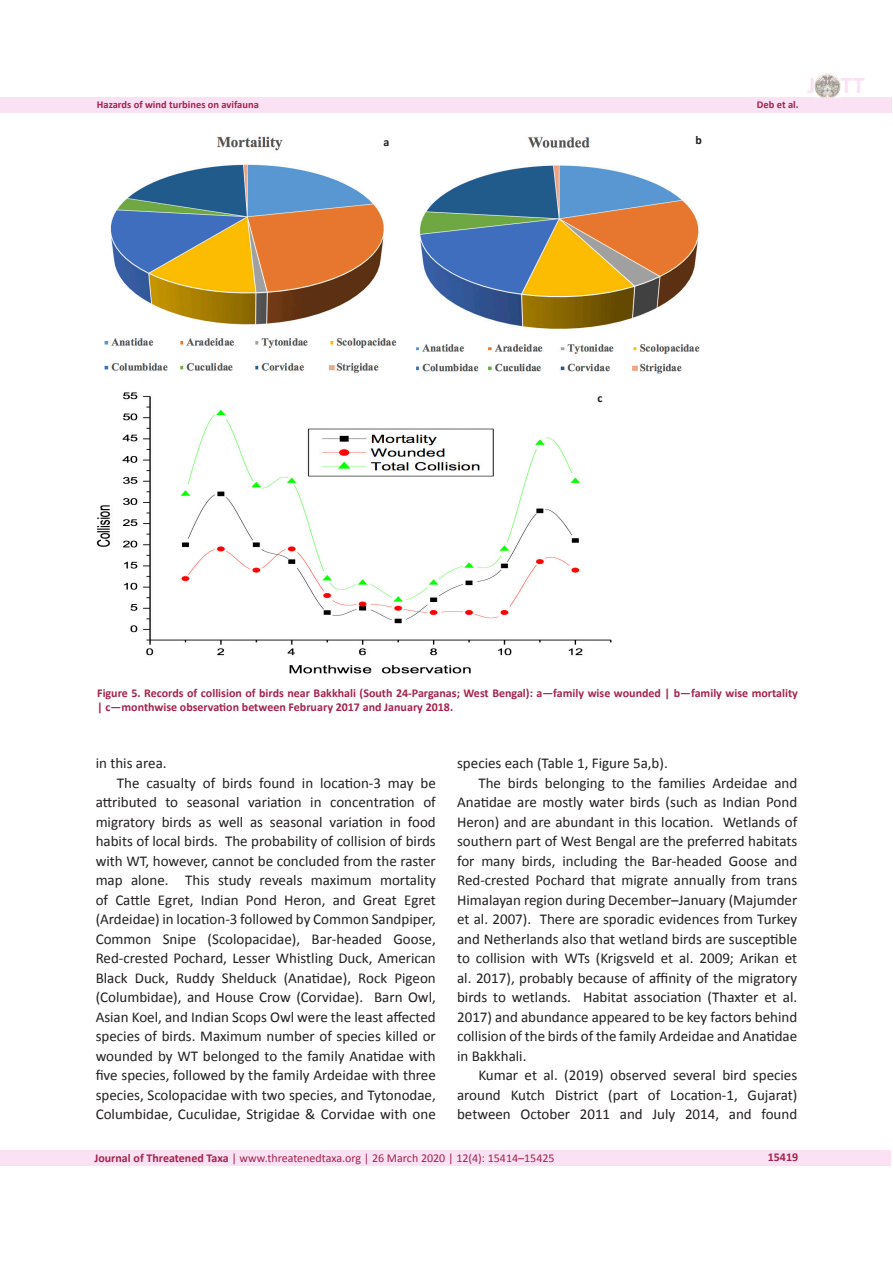
<style>
.page{position:relative;width:893px;height:1263px;background:#fff}
.page>*{position:absolute;margin:0;border:0;box-sizing:border-box;transform-origin:0 0}
.t1{font:24px "Calibri Bold 2";color:#fbe1f4}
.t2{font:15px/19.5px "Calibri";color:#231f20;text-align:justify}
.t3{font:700 12px/14.4px "Calibri";color:#a5234c}
.t4{font:12px "Calibri 2";color:#a5234c}
.t5{font:12px "Calibri Bold 2";color:#231f20}
.t6{font:10.5px "Calibri Bold 2";color:#a5234c}
.s1{font-family:"Calibri Bold 2"}
</style>
<div class="page">
<div style="left:1px;top:97px;width:891px;height:15px;background:#fbe1f4"></div>
<div style="left:0;top:1150px;width:891px;height:16px;background:#fbe1f4"></div>
<img style="left:815px;top:73px;width:25px;height:24px">
<img style="left:96px;top:392px;width:516px;height:282px">
<img style="left:104px;top:136px;width:293px;height:237px">
<img style="left:416px;top:137px;width:284px;height:237px">
<p class="t6" style="left:97px;top:98px;width:163px">Hazards of wind turbines on avifauna</p>
<p class="t6" style="left:757px;top:98px;width:43px">Deb et al.</p>
<h1 class="t1" style="left:808px;top:70px;width:59px">J TT</h1>
<p class="t5" style="left:383px;top:135px;width:7px">a</p>
<p class="t5" style="left:696px;top:132px;width:8px">b</p>
<p class="t5" style="left:597px;top:391px;width:7px">c</p>
<p class="t3" style="left:97px;top:686px;width:702px">Figure 5. Records of collision of birds near Bakkhali (South 24-Parganas; West Bengal): a—family wise wounded | b—family wise mortality | c—monthwise observation between February 2017 and January 2018.</p>
<p class="t2" style="left:96px;top:753px;width:72px">in this area.</p>
<p class="t2" style="left:96px;top:773px;width:342px;text-indent:21px">The casualty of birds found in location-3 may be attributed to seasonal variation in concentration of migratory birds as well as seasonal variation in food habits of local birds. The probability of collision of birds with WT, however, cannot be concluded from the raster map alone. This study reveals maximum mortality of Cattle Egret, Indian Pond Heron, and Great Egret (Ardeidae) in location-3 followed by Common Sandpiper, Common Snipe (Scolopacidae), Bar-headed Goose, Red-crested Pochard, Lesser Whistling Duck, American Black Duck, Ruddy Shelduck (Anatidae), Rock Pigeon (Columbidae), and House Crow (Corvidae). Barn Owl, Asian Koel, and Indian Scops Owl were the least affected species of birds. Maximum number of species killed or wounded by WT belonged to the family Anatidae with five species, followed by the family Ardeidae with three species, Scolopacidae with two species, and Tytonodae, Columbidae, Cuculidae, Strigidae &amp; Corvidae with one</p>
<p class="t2" style="left:457px;top:753px;width:212px">species each (Table 1, Figure 5a,b).</p>
<p class="t2" style="left:457px;top:773px;width:342px;text-indent:21px">The birds belonging to the families Ardeidae and Anatidae are mostly water birds (such as Indian Pond Heron) and are abundant in this location. Wetlands of southern part of West Bengal are the preferred habitats for many birds, including the Bar-headed Goose and Red-crested Pochard that migrate annually from trans Himalayan region during December–January (Majumder et al. 2007). There are sporadic evidences from Turkey and Netherlands also that wetland birds are susceptible to collision with WTs (Krigsveld et al. 2009; Arikan et al. 2017), probably because of affinity of the migratory birds to wetlands. Habitat association (Thaxter et al.<br>2017) and abundance appeared to be key factors behind collision of the birds of the family Ardeidae and Anatidae in Bakkhali.</p>
<p class="t2" style="left:457px;top:1065px;width:342px;text-indent:21px">Kumar et al. (2019) observed several bird species around Kutch District (part of Location-1, Gujarat) between October 2011 and July 2014, and found</p>
<p class="t4" style="left:94px;top:1150px;width:462px"><span class="s1">Journal of Threatened Taxa</span> | www.threatenedtaxa.org | 26 March 2020 | 12(4): 15414–15425</p>
<p class="t3" style="left:768px;top:1149px;width:32px">15419</p>
</div>
